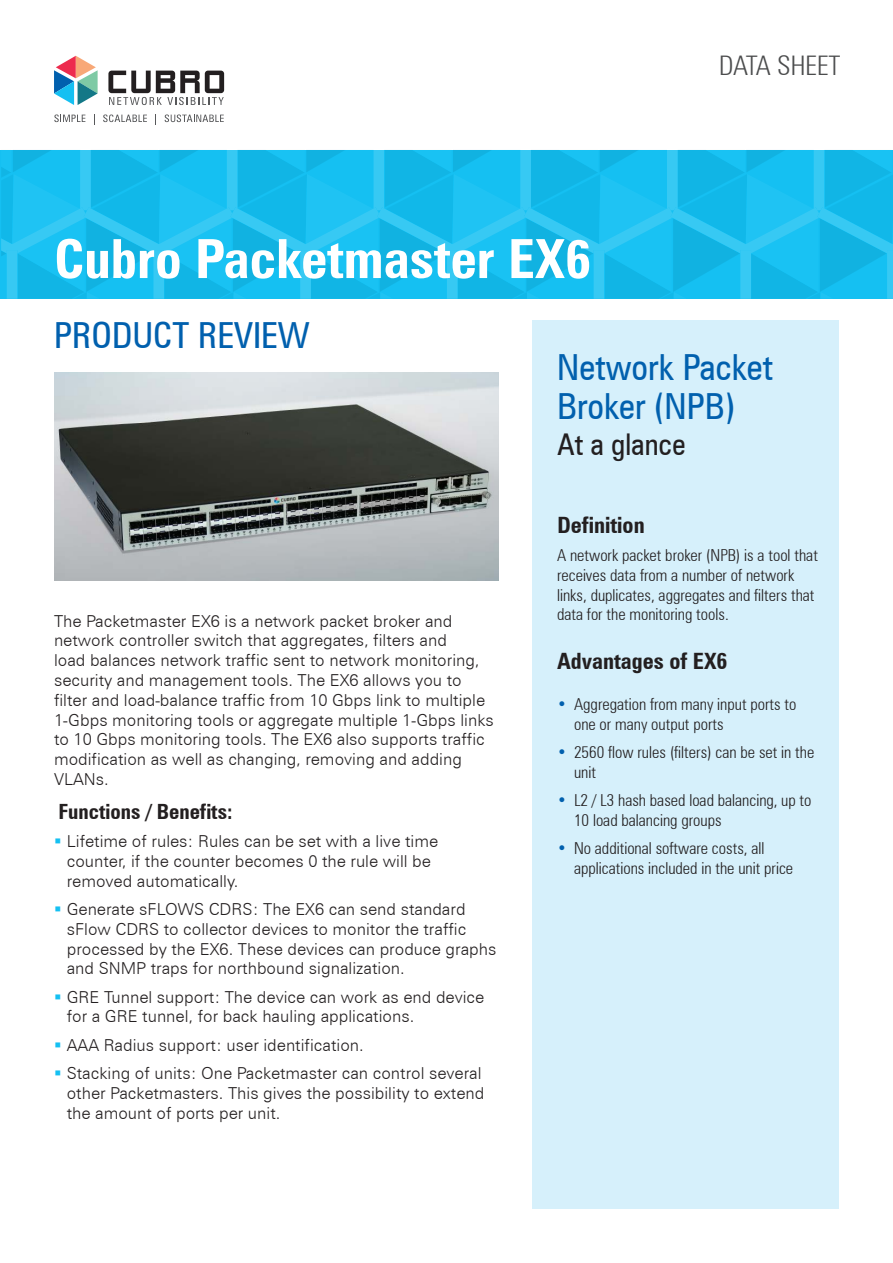
<style>
.page{position:relative;width:893px;height:1263px;background:#fff}
.page>*{position:absolute;margin:0;border:0;box-sizing:border-box;transform-origin:0 0}
.t1{font:700 condensed 54px "Zurich BT";color:#fff}
.Heading_style{font:condensed 36px/39px "Zurich BT";color:#0160ae}
.t2{font:condensed 30px "Zurich BT";color:#231f20}
.t3{font:300 condensed 27px "Zurich BT";color:#4b4c4d}
.t4{font:700 condensed 22.5px "Zurich BT";color:#231f20}
.Body_text_style{font:700 condensed 21px "Zurich BT";color:#231f20}
.Body_text_style-2{font:300 16.5px/19.8px "Zurich BT";color:#231f20}
.t5{font:300 condensed 16.5px/19.8px "Zurich BT";color:#231f20}
.s1{color:#0160ae}
</style>
<div class="page">
<svg style="left:1px;top:150px;width:892px;height:149px;background:#19bdec"></svg>
<svg style="left:108px;top:71px;width:116px;height:34px"></svg>
<svg style="left:54px;top:56px;width:44px;height:49px"></svg>
<svg style="left:54px;top:114px;width:31px;height:8px"></svg>
<svg style="left:103px;top:114px;width:44px;height:8px"></svg>
<svg style="left:165px;top:114px;width:59px;height:8px"></svg>
<div style="left:533px;top:321px;width:306px;height:888px;background:#d6f0fb"></div>
<img style="left:54px;top:372px;width:445px;height:208px">
<p class="t1" style="left:54px;top:226px;width:539px">Cubro Packetmaster EX6</p>
<p class="Heading_style" style="left:54px;top:316px;width:257px">PRODUCT REVIEW</p>
<p class="t3" style="left:719px;top:49px;width:123px">DATA SHEET</p>
<p class="Body_text_style-2" style="left:54px;top:611px;width:441px">The Packetmaster EX6 is a network packet broker and network controller switch that aggregates, filters and<br>load balances network traffic sent to network monitoring, security and management tools. The EX6 allows you to filter and load-balance traffic from 10 Gbps link to multiple 1-Gbps monitoring tools or aggregate multiple 1-Gbps links to 10 Gbps monitoring tools. The EX6 also supports traffic modification as well as changing, removing and adding VLANs.</p>
<p class="Body_text_style" style="left:59px;top:798px;width:175px">Functions / Benefits:</p>
<p class="Body_text_style-2" style="left:67px;top:831px;width:373px">Lifetime of rules: Rules can be set with a live time counter, if the counter becomes 0 the rule will be removed automatically.</p>
<p class="Body_text_style-2" style="left:67px;top:899px;width:431px">Generate sFLOWS CDRS: The EX6 can send standard sFlow CDRS to collector devices to monitor the traffic processed by the EX6. These devices can produce graphs and SNMP traps for northbound signalization.</p>
<p class="Body_text_style-2" style="left:67px;top:987px;width:419px">GRE Tunnel support: The device can work as end device for a GRE tunnel, for back hauling applications.</p>
<p class="Body_text_style-2" style="left:67px;top:1035px;width:298px">AAA Radius support: user identification.</p>
<p class="Body_text_style-2" style="left:67px;top:1063px;width:419px">Stacking of units: One Packetmaster can control several other Packetmasters. This gives the possibility to extend the amount of ports per unit.</p>
<p class="Heading_style" style="left:557px;top:348px;width:218px">Network Packet<br>Broker (NPB)</p>
<p class="t2" style="left:557px;top:426px;width:130px">At a glance</p>
<p class="t4" style="left:557px;top:511px;width:89px">Definition</p>
<p class="t5" style="left:557px;top:545px;width:262px">A network packet broker (NPB) is a tool that receives data from a number of network links, duplicates, aggregates and filters that data for the monitoring tools.</p>
<p class="t4" style="left:557px;top:647px;width:172px">Advantages of EX6</p>
<p class="t5" style="left:574px;top:694px;width:224px;text-indent:-17px"><span class="s1">•</span> Aggregation from many input ports to one or many output ports</p>
<p class="t5" style="left:574px;top:742px;width:242px;text-indent:-17px"><span class="s1">•</span> 2560 flow rules (filters) can be set in the unit</p>
<p class="t5" style="left:574px;top:790px;width:239px;text-indent:-17px"><span class="s1">•</span> L2 / L3 hash based load balancing, up to<br>10 load balancing groups</p>
<p class="t5" style="left:574px;top:838px;width:221px;text-indent:-17px"><span class="s1">•</span> No additional software costs, all applications included in the unit price</p>
</div>
